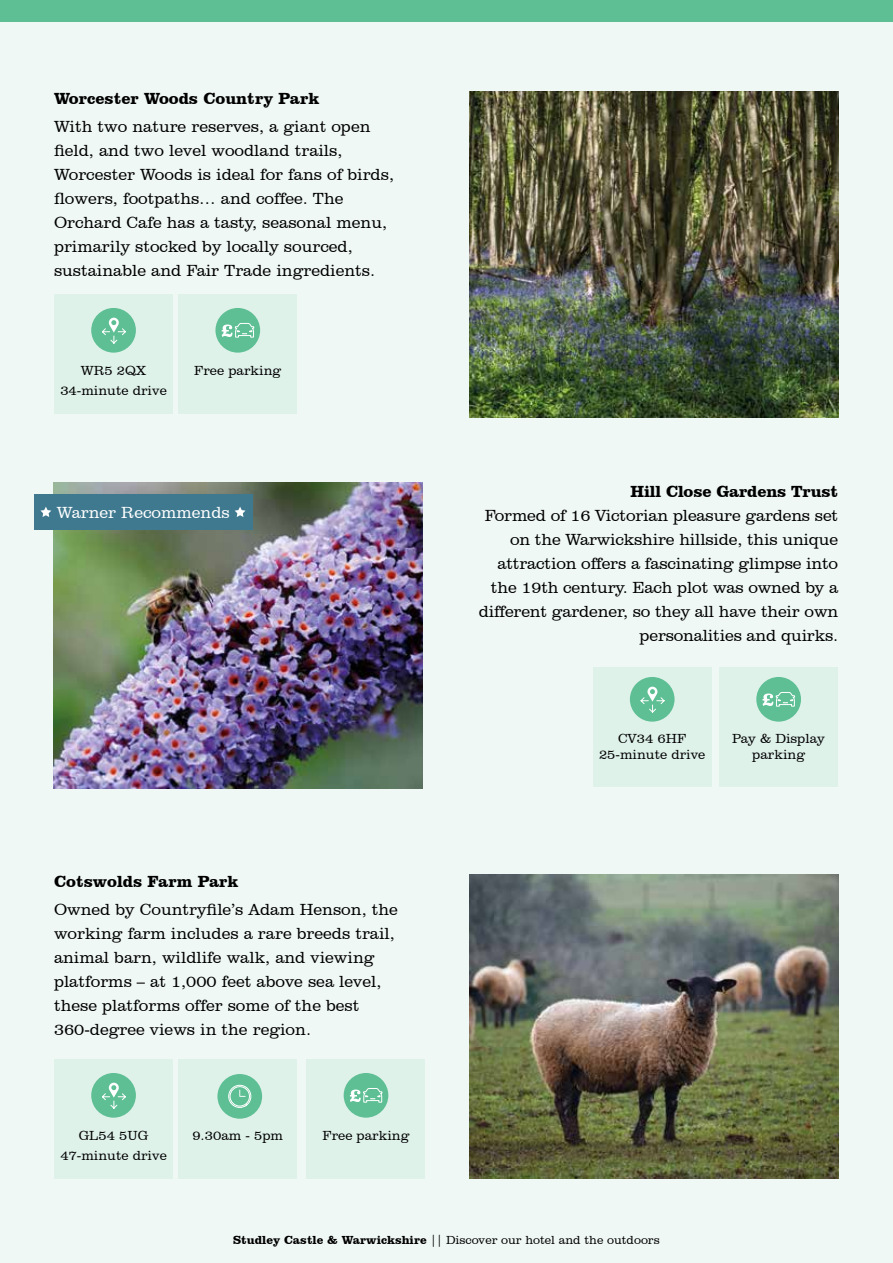
<style>
.page{position:relative;width:893px;height:1263px;background:#eff8f4}
.page>*{position:absolute;margin:0;border:0;box-sizing:border-box;transform-origin:0 0}
.t1{font:300 16.5px/24px "Clarendon BT";color:#000}
.t2{font:700 16.5px "Clarendon BT";color:#000}
.t3{font:300 16.5px "Clarendon BT";color:#fff}
.t4{font:300 13.5px/20.4px "Clarendon BT";color:#000;text-align:center}
.t5{font:300 12px "Clarendon BT";color:#000}
.s1{font-weight:700}
</style>
<div class="page">
<div style="left:54px;top:294px;width:119px;height:119px;background:#dff2ea"></div>
<div style="left:54px;top:1059px;width:119px;height:119px;background:#dff2ea"></div>
<div style="left:178px;top:294px;width:119px;height:119px;background:#dff2ea"></div>
<div style="left:178px;top:1059px;width:119px;height:119px;background:#dff2ea"></div>
<div style="left:307px;top:1059px;width:118px;height:119px;background:#dff2ea"></div>
<img style="left:470px;top:91px;width:369px;height:327px">
<img style="left:470px;top:874px;width:369px;height:304px">
<div style="left:91px;top:308px;width:45px;height:45px;background:#5ebf94;border-radius:50%"></div>
<svg style="left:102px;top:318px;width:24px;height:26px"></svg>
<div style="left:91px;top:1073px;width:45px;height:45px;background:#5ebf94;border-radius:50%"></div>
<svg style="left:102px;top:1083px;width:24px;height:26px"></svg>
<div style="left:215px;top:308px;width:45px;height:45px;background:#5ebf94;border-radius:50%"></div>
<svg style="left:222px;top:323px;width:33px;height:15px"></svg>
<div style="left:344px;top:1073px;width:44px;height:45px;background:#5ebf94;border-radius:50%"></div>
<svg style="left:350px;top:1088px;width:33px;height:15px"></svg>
<div style="left:1px;top:0;width:892px;height:21px;background:#5ebf94"></div>
<div style="left:593px;top:667px;width:119px;height:119px;background:#dff2ea"></div>
<div style="left:719px;top:667px;width:119px;height:119px;background:#dff2ea"></div>
<div style="left:630px;top:677px;width:44px;height:45px;background:#5ebf94;border-radius:50%"></div>
<svg style="left:640px;top:687px;width:25px;height:26px"></svg>
<div style="left:217px;top:1074px;width:45px;height:45px;background:#5ebf94;border-radius:50%"></div>
<svg style="left:228px;top:1084px;width:24px;height:24px"></svg>
<div style="left:756px;top:677px;width:45px;height:45px;background:#5ebf94;border-radius:50%"></div>
<svg style="left:763px;top:692px;width:33px;height:15px"></svg>
<img style="left:53px;top:482px;width:369px;height:306px">
<div style="left:34px;top:495px;width:218px;height:35px;background:#3f798f"></div>
<svg style="left:40px;top:507px;width:11px;height:10px"></svg>
<svg style="left:235px;top:507px;width:11px;height:10px"></svg>
<p class="t2" style="left:54px;top:88px;width:267px">Worcester Woods Country Park</p>
<p class="t1" style="left:54px;top:114px;width:342px">With two nature reserves, a giant open field, and two level woodland trails, Worcester Woods is ideal for fans of birds, flowers, footpaths… and coffee. The Orchard Cafe has a tasty, seasonal menu, primarily stocked by locally sourced, sustainable and Fair Trade ingredients.</p>
<p class="t4" style="left:60px;top:360px;width:108px">WR5 2QX<br>34-minute drive</p>
<p class="t4" style="left:194px;top:360px;width:89px">Free parking</p>
<p class="t3" style="left:57px;top:502px;width:174px">Warner Recommends</p>
<p class="t2" style="left:54px;top:871px;width:186px">Cotswolds Farm Park</p>
<p class="t1" style="left:54px;top:897px;width:345px">Owned by Countryfile’s Adam Henson, the working farm includes a rare breeds trail, animal barn, wildlife walk, and viewing platforms – at 1,000 feet above sea level, these platforms offer some of the best 360-degree views in the region.</p>
<p class="t4" style="left:60px;top:1125px;width:108px">GL54 5UG<br>47-minute drive</p>
<p class="t4" style="left:192px;top:1125px;width:92px">9.30am - 5pm</p>
<p class="t4" style="left:322px;top:1125px;width:89px">Free parking</p>
<p class="t2" style="left:631px;top:481px;width:209px">Hill Close Gardens Trust</p>
<p class="t1" style="left:479px;top:503px;width:361px;text-align:right">Formed of 16 Victorian pleasure gardens set on the Warwickshire hillside, this unique attraction offers a fascinating glimpse into the 19th century. Each plot was owned by a different gardener, so they all have their own personalities and quirks.</p>
<p class="t4" style="left:599px;top:730px;width:108px;line-height:16.2px">CV34 6HF<br>25-minute drive</p>
<p class="t4" style="left:732px;top:730px;width:94px;line-height:16.2px">Pay &amp; Display parking</p>
<p class="t5" style="left:233px;top:1232px;width:428px"><span class="s1">Studley Castle &amp; Warwickshire</span> || Discover our hotel and the outdoors</p>
</div>
